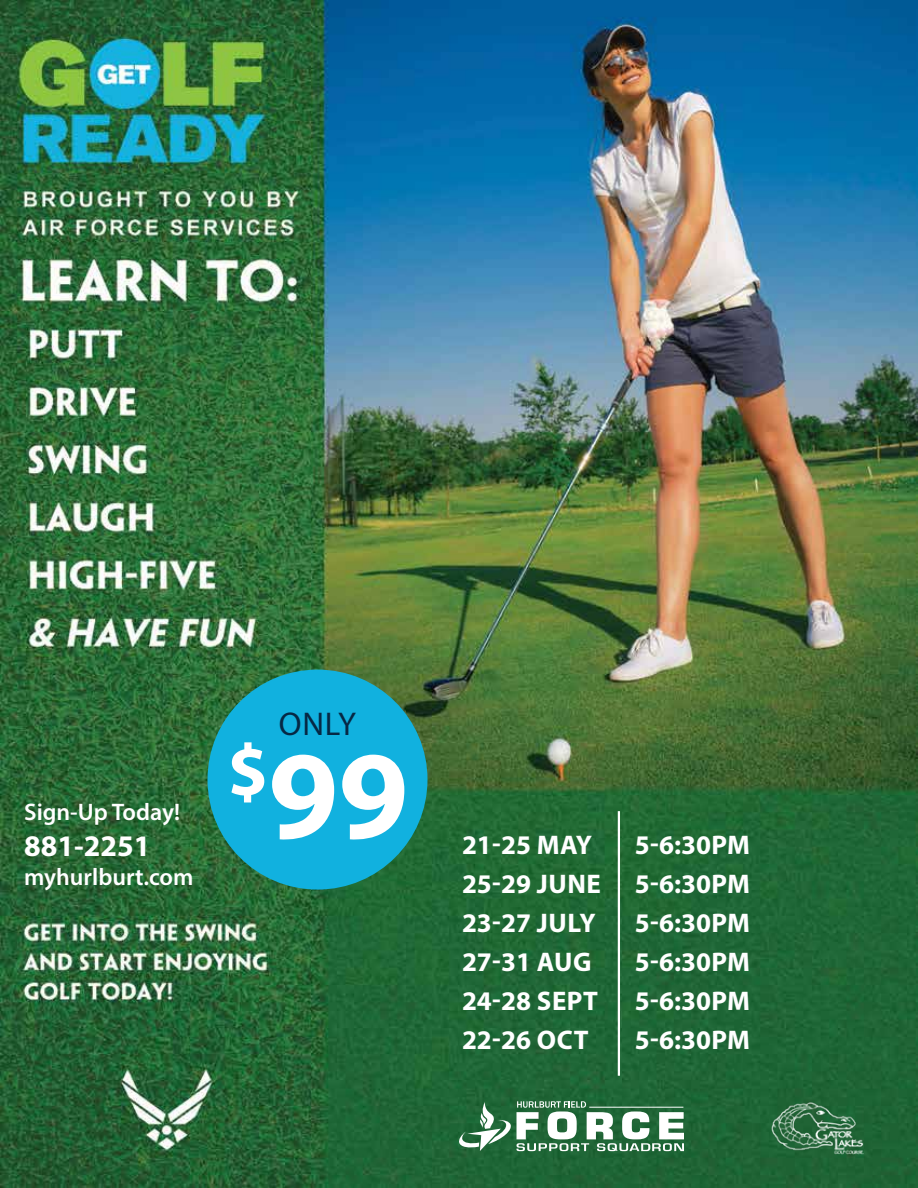
<style>
.page{position:relative;width:918px;height:1188px;background:#fff}
.page>*{position:absolute;margin:0;border:0;box-sizing:border-box;transform-origin:0 0}
.t1{font:700 126.45px "Myriad Pro";color:#fff}
.t2{font:33px "Myriad Pro";color:#062844}
.t3{font:700 30px "Myriad Pro";color:#fff}
.t4{font:700 27px "Myriad Pro";letter-spacing:.005em;color:#fff}
.t5{font:600 24px "Myriad Pro";color:#fff}
</style>
<div class="page">
<img style="left:0;top:0;width:918px;height:1188px">
<img style="left:770px;top:1101px;width:94px;height:53px">
<svg style="left:459px;top:1101px;width:225px;height:50px"></svg>
<div style="left:208px;top:670px;width:220px;height:220px;background:#11b1df;border-radius:50%"></div>
<hr style="left:618px;top:811px;width:2px;height:265px;background:#fff">
<p class="t5" style="left:24px;top:797px;width:157px">Sign-Up Today!</p>
<p class="t3" style="left:24px;top:826px;width:128px">881-2251</p>
<p class="t5" style="left:24px;top:861px;width:171px">myhurlburt.com</p>
<p class="t2" style="left:279px;top:703px;width:79px">ONLY</p>
<h1 class="t1" style="left:227px;top:713px;width:183px"><sup>$</sup>99</h1>
<p class="t4" style="left:462px;top:827px;width:132px">21-25 MAY</p>
<p class="t4" style="left:635px;top:827px;width:117px">5-6:30PM</p>
<p class="t4" style="left:462px;top:866px;width:141px">25-29 JUNE</p>
<p class="t4" style="left:635px;top:866px;width:117px">5-6:30PM</p>
<p class="t4" style="left:462px;top:905px;width:135px">23-27 JULY</p>
<p class="t4" style="left:635px;top:905px;width:117px">5-6:30PM</p>
<p class="t4" style="left:462px;top:944px;width:131px">27-31 AUG</p>
<p class="t4" style="left:635px;top:944px;width:117px">5-6:30PM</p>
<p class="t4" style="left:462px;top:983px;width:137px">24-28 SEPT</p>
<p class="t4" style="left:635px;top:983px;width:117px">5-6:30PM</p>
<p class="t4" style="left:462px;top:1022px;width:128px">22-26 OCT</p>
<p class="t4" style="left:635px;top:1022px;width:117px">5-6:30PM</p>
</div>
